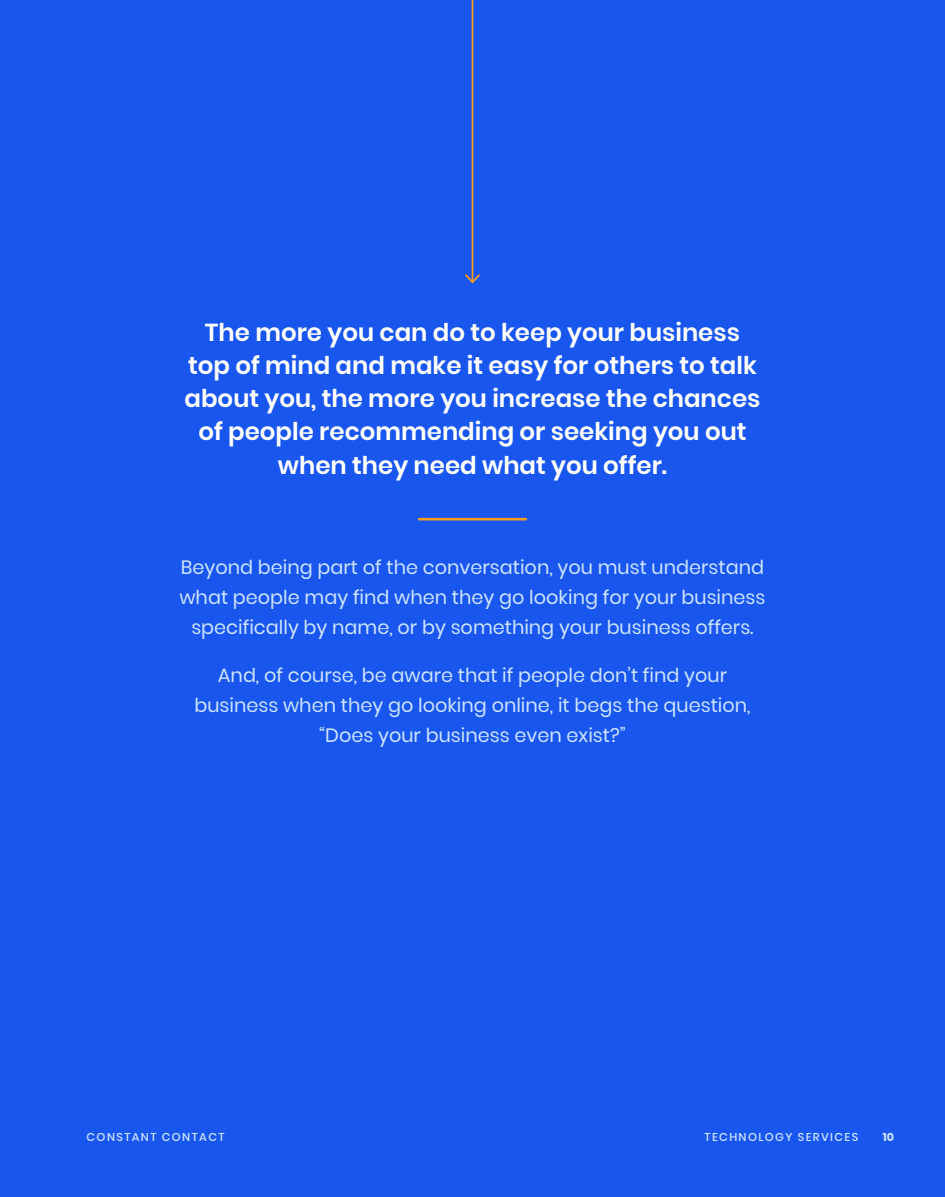
<style>
.page{position:relative;width:945px;height:1197px;background:#1856ed}
.page>*{position:absolute;margin:0;border:0;box-sizing:border-box;transform-origin:0 0}
.t1{font:600 24.5px/33.2px "Poppins";color:#fff;text-align:center}
.t2{font:19.25px/29.8px "Poppins";color:#cde4ff;text-align:center}
.t3{font:500 11.38px "Poppins";letter-spacing:.12em;color:#cde4ff}
.t4{font:700 11.38px "Poppins";color:#cde4ff}
</style>
<div class="page">
<hr style="left:472px;top:0;width:1px;height:282px;background:#ff9e1a">
<svg style="left:465px;top:273px;width:15px;height:11px"></svg>
<hr style="left:419px;top:518px;width:107px;height:2px;background:#ff9e1a">
<p class="t1" style="left:185px;top:316px;width:577px">The more you can do to keep your business top of mind and make it easy for others to talk about you, the more you increase the chances of people recommending or seeking you out when they need what you offer.</p>
<p class="t2" style="left:180px;top:553px;width:587px">Beyond being part of the conversation, you must understand what people may find when they go looking for your business specifically by name, or by something your business offers.</p>
<p class="t2" style="left:194px;top:661px;width:558px">And, of course, be aware that if people don’t find your business when they go looking online, it begs the question, “Does your business even exist?”</p>
<p class="t3" style="left:87px;top:1130px;width:139px">CONSTANT CONTACT</p>
<p class="t3" style="left:705px;top:1130px;width:155px">TECHNOLOGY SERVICES</p>
<p class="t4" style="left:883px;top:1130px;width:13px">10</p>
</div>
